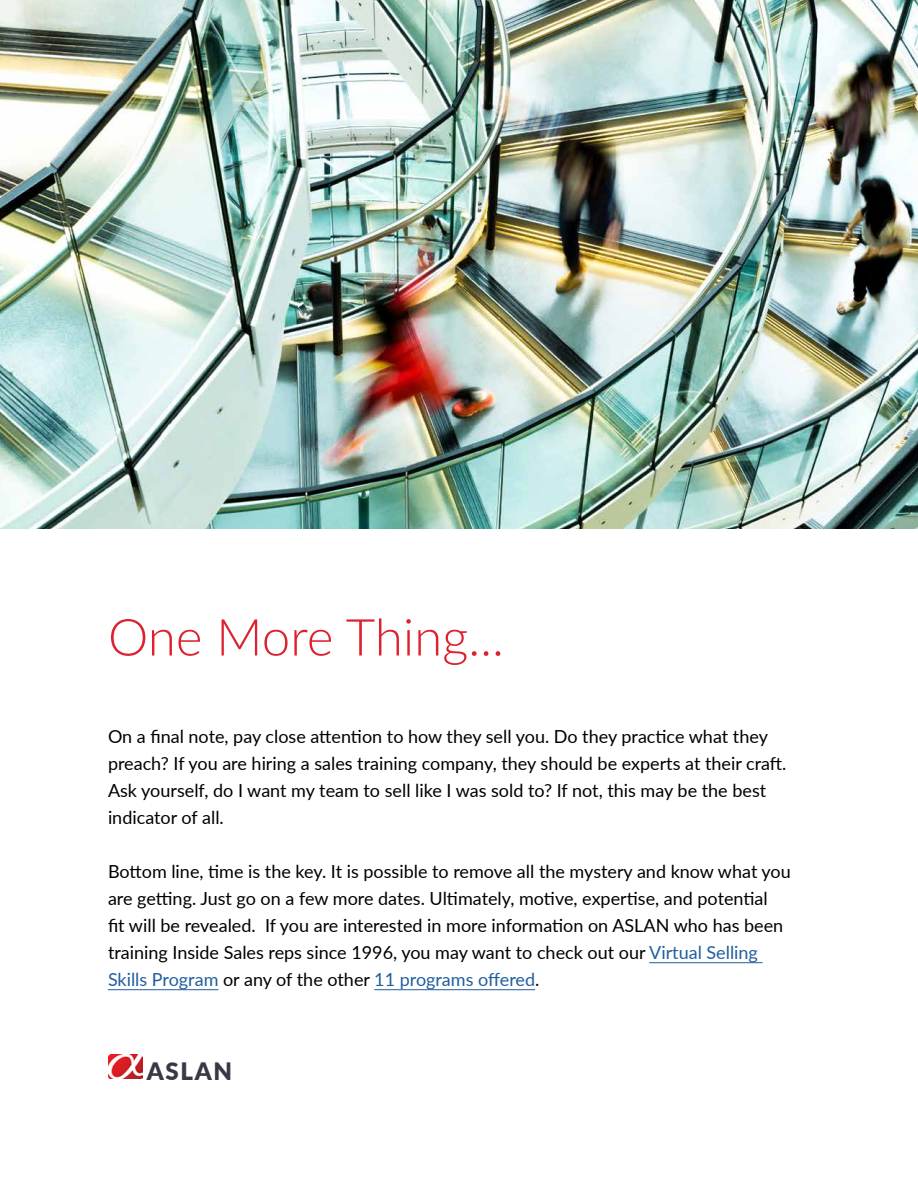
<style>
.page{position:relative;width:918px;height:1188px;background:#fff}
.page>*{position:absolute;margin:0;border:0;box-sizing:border-box;transform-origin:0 0}
.t1{font:300 51px "Lato";color:#dd222f}
.t2{font:900 24px "Lato";letter-spacing:.07em;color:#393845}
.t3{font:18px/27px "Lato";color:#010000}
.s1{color:#215e9e}
</style>
<div class="page">
<img style="left:108px;top:1054px;width:34px;height:24px">
<hr style="left:649px;top:962px;width:114px;height:1px;background:#215e9e">
<hr style="left:108px;top:989px;width:110px;height:1px;background:#215e9e">
<hr style="left:374px;top:989px;width:161px;height:1px;background:#215e9e">
<img style="left:0;top:0;width:918px;height:529px">
<h1 class="t1" style="left:108px;top:602px;width:397px">One More Thing...</h1>
<p class="t3" style="left:108px;top:722px;width:680px">On a final note, pay close attention to how they sell you. Do they practice what they preach? If you are hiring a sales training company, they should be experts at their craft.<br>Ask yourself, do I want my team to sell like I was sold to? If not, this may be the best indicator of all.</p>
<p class="t3" style="left:108px;top:857px;width:684px">Bottom line, time is the key. It is possible to remove all the mystery and know what you are getting. Just go on a few more dates. Ultimately, motive, expertise, and potential<br>fit will be revealed. If you are interested in more information on ASLAN who has been training Inside Sales reps since 1996, you may want to check out our <span class="s1">Virtual Selling Skills Program</span> or any of the other <span class="s1">11 programs offered</span>.</p>
<h2 class="t2" style="left:147px;top:1053px;width:87px">ASLAN</h2>
</div>
